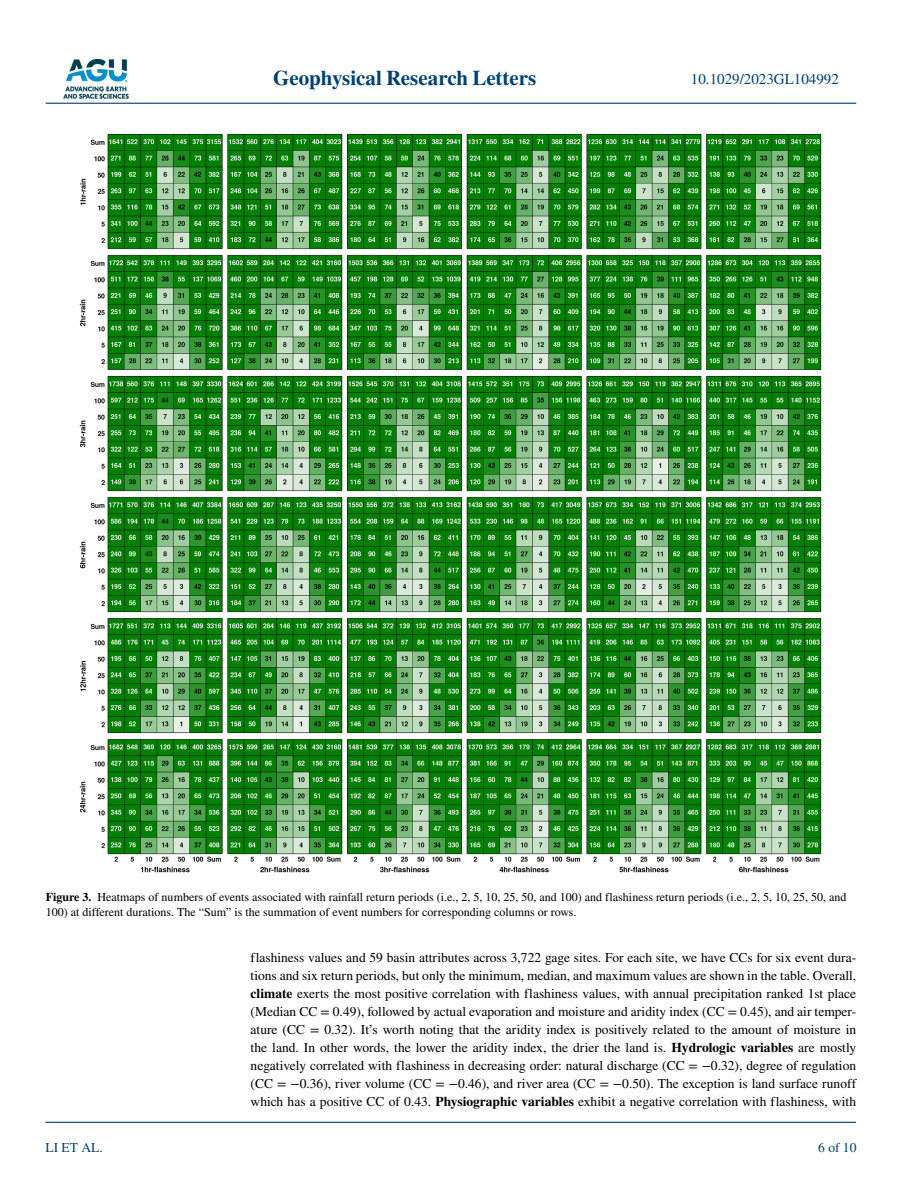
<style>
.page{position:relative;width:902px;height:1183px;background:#fff}
.page>*{position:absolute;margin:0;border:0;box-sizing:border-box;transform-origin:0 0}
.t1{font:700 21px "STIX";color:#004174}
.t2{font:15px "STIX";color:#004174}
.t3{font:13.5px/18px "STIX";color:#000;text-align:justify}
.t4{font:13.5px "STIX";color:#004174}
.t5{font:12px/15px "STIX";color:#000}
.s1{font-weight:700}
</style>
<div class="page">
<img style="left:63px;top:60px;width:65px;height:39px">
<hr style="left:46px;top:103px;width:810px;height:1px;background:#004174">
<hr style="left:45px;top:1121px;width:810px;height:1px;background:#004174">
<img style="left:79px;top:134px;width:742px;height:738px">
<h1 class="t1" style="left:273px;top:66px;width:265px">Geophysical Research Letters</h1>
<p class="t2" style="left:691px;top:69px;width:149px">10.1029/2023GL104992</p>
<p class="t5" style="left:46px;top:890px;width:802px"><span class="s1">Figure 3.</span> Heatmaps of numbers of events associated with rainfall return periods (i.e., 2, 5, 10, 25, 50, and 100) and flashiness return periods (i.e., 2, 5, 10, 25, 50, and<br>100) at different durations. The “Sum” is the summation of event numbers for corresponding columns or rows.</p>
<p class="t4" style="left:45px;top:1138px;width:59px">LI ET AL.</p>
<p class="t3" style="left:250px;top:949px;width:607px">flashiness values and 59 basin attributes across 3,722 gage sites. For each site, we have CCs for six event dura&shy;tions and six return periods, but only the minimum, median, and maximum values are shown in the table. Overall, <span class="s1">climate</span> exerts the most positive correlation with flashiness values, with annual precipitation ranked 1st place (Median CC = 0.49), followed by actual evaporation and moisture and aridity index (CC = 0.45), and air temper&shy;ature (CC = 0.32). It’s worth noting that the aridity index is positively related to the amount of moisture in the land. In other words, the lower the aridity index, the drier the land is. <span class="s1">Hydrologic variables</span> are mostly negatively correlated with flashiness in decreasing order: natural discharge (CC = −0.32), degree of regulation (CC = −0.36), river volume (CC = −0.46), and river area (CC = −0.50). The exception is land surface runoff which has a positive CC of 0.43. <span class="s1">Physiographic variables</span> exhibit a negative correlation with flashiness, with</p>
<p class="t4" style="left:818px;top:1138px;width:40px">6 of 10</p>
</div>
